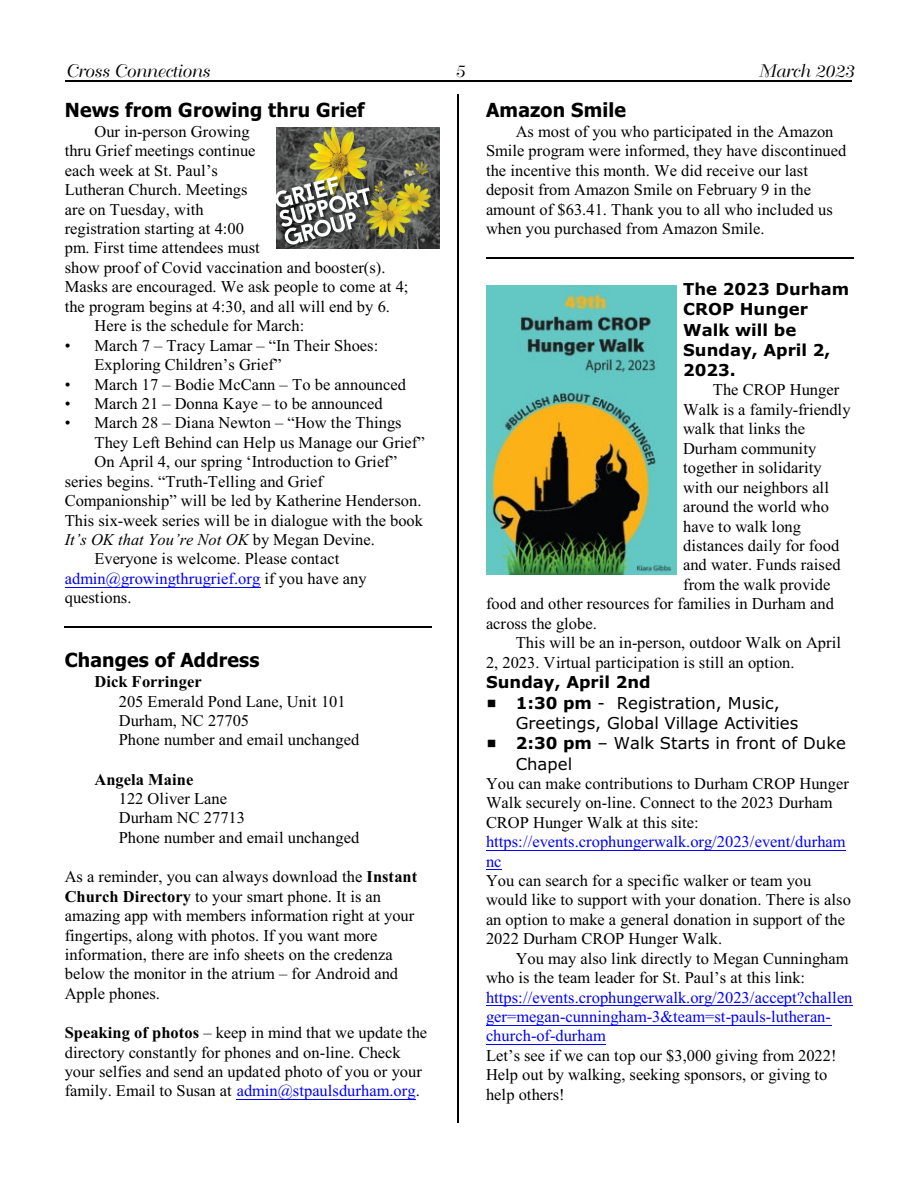
<style>
.page{position:relative;width:918px;height:1188px;background:#fff}
.page>*{position:absolute;margin:0;border:0;box-sizing:border-box;transform-origin:0 0}
.t1{font:700 19.5px "Tahoma";letter-spacing:.01em;color:#000}
.t2{font:18px "Duchess";color:#000}
.t3{font:16.5px/19.5px "Times New Roman";color:#000}
.t4{font:16.5px/19.5px "Times New Roman";color:#00f}
.t5{font:16.5px/20.4px "Verdana";color:#000}
.t6{font:700 16.5px/20.4px "Verdana";color:#000}
.t7{font:italic 16.5px "Times New Roman";color:#000}
.t8{font:700 16.5px "Times New Roman";color:#000}
.s1{font-style:normal}
.s2{color:#000}
.s3{font-weight:700}
.s4{color:#00f}
</style>
<div class="page">
<hr style="left:66px;top:81px;width:786px;height:1px;background:#000">
<hr style="left:458px;top:94px;width:1px;height:1029px;background:#000">
<img style="left:277px;top:127px;width:162px;height:122px">
<img style="left:487px;top:286px;width:189px;height:289px">
<hr style="left:65px;top:587px;width:195px;height:1px;background:#00f">
<hr style="left:237px;top:1099px;width:179px;height:1px;background:#00f">
<hr style="left:486px;top:850px;width:360px;height:1px;background:#00f">
<svg style="left:486px;top:869px;width:16px;height:1px"></svg>
<hr style="left:486px;top:1005px;width:367px;height:1px;background:#00f">
<hr style="left:486px;top:1025px;width:345px;height:1px;background:#00f">
<hr style="left:486px;top:1044px;width:120px;height:1px;background:#00f">
<hr style="left:65px;top:627px;width:367px;height:1px;background:#000">
<hr style="left:486px;top:257px;width:367px;height:2px;background:#000">
<p class="t2" style="left:65px;top:64px;width:145px">Cross Connections</p>
<p class="t2" style="left:454px;top:64px;width:11px">5</p>
<p class="t2" style="left:758px;top:64px;width:97px">March 2023</p>
<p class="t1" style="left:65px;top:102px;width:301px">News from Growing thru Grief</p>
<p class="t3" style="left:94px;top:123px;width:157px">Our in-person Growing</p>
<p class="t3" style="left:65px;top:143px;width:192px">thru Grief meetings continue</p>
<p class="t3" style="left:65px;top:162px;width:155px">each week at St. Paul’s</p>
<p class="t3" style="left:65px;top:181px;width:184px">Lutheran Church. Meetings</p>
<p class="t3" style="left:65px;top:201px;width:140px">are on Tuesday, with</p>
<p class="t3" style="left:65px;top:220px;width:181px">registration starting at 4:00</p>
<p class="t3" style="left:65px;top:240px;width:197px">pm. First time attendees must</p>
<p class="t3" style="left:65px;top:259px;width:322px">show proof of Covid vaccination and booster(s).</p>
<p class="t3" style="left:65px;top:279px;width:345px">Masks are encouraged. We ask people to come at 4;</p>
<p class="t3" style="left:65px;top:298px;width:327px">the program begins at 4:30, and all will end by 6.</p>
<p class="t3" style="left:94px;top:318px;width:211px">Here is the schedule for March:</p>
<p class="t3" style="left:94px;top:337px;width:285px;text-indent:-30px">• March 7 – Tracy Lamar – “In Their Shoes:<br>Exploring Children’s Grief”</p>
<p class="t3" style="left:65px;top:376px;width:343px">• March 17 – Bodie McCann – To be announced</p>
<p class="t3" style="left:65px;top:395px;width:319px">• March 21 – Donna Kaye – to be announced</p>
<p class="t3" style="left:65px;top:415px;width:338px">• March 28 – Diana Newton – “How the Things</p>
<p class="t3" style="left:94px;top:434px;width:332px">They Left Behind can Help us Manage our Grief”</p>
<p class="t3" style="left:94px;top:454px;width:304px">On April 4, our spring ‘Introduction to Grief”</p>
<p class="t3" style="left:65px;top:473px;width:260px">series begins. “Truth-Telling and Grief</p>
<p class="t3" style="left:65px;top:492px;width:358px">Companionship” will be led by Katherine Henderson.</p>
<p class="t3" style="left:65px;top:512px;width:360px">This six-week series will be in dialogue with the book</p>
<p class="t7" style="left:65px;top:534px;width:312px">It’s OK that You’re Not OK <span class="s1">by Megan Devine.</span></p>
<p class="t3" style="left:94px;top:551px;width:246px">Everyone is welcome. Please contact</p>
<p class="t4" style="left:65px;top:570px;width:303px">admin@growingthrugrief.org <span class="s2">if you have any</span></p>
<p class="t3" style="left:65px;top:590px;width:68px">questions.</p>
<p class="t1" style="left:486px;top:102px;width:141px">Amazon Smile</p>
<p class="t3" style="left:486px;top:123px;width:362px;text-indent:30px">As most of you who participated in the Amazon Smile program were informed, they have discontinued the incentive this month. We did receive our last deposit from Amazon Smile on February 9 in the amount of $63.41. Thank you to all who included us when you purchased from Amazon Smile.</p>
<p class="t6" style="left:683px;top:280px;width:168px">The 2023 Durham<br>CROP Hunger<br>Walk will be<br>Sunday, April 2,<br>2023.</p>
<p class="t3" style="left:713px;top:382px;width:128px">The CROP Hunger</p>
<p class="t3" style="left:683px;top:401px;width:169px">Walk is a family-friendly</p>
<p class="t3" style="left:683px;top:421px;width:123px">walk that links the</p>
<p class="t3" style="left:683px;top:440px;width:135px">Durham community</p>
<p class="t3" style="left:683px;top:460px;width:140px">together in solidarity</p>
<p class="t3" style="left:683px;top:479px;width:147px">with our neighbors all</p>
<p class="t3" style="left:683px;top:498px;width:147px">around the world who</p>
<p class="t3" style="left:683px;top:518px;width:119px">have to walk long</p>
<p class="t3" style="left:683px;top:537px;width:158px">distances daily for food</p>
<p class="t3" style="left:683px;top:557px;width:159px">and water. Funds raised</p>
<p class="t3" style="left:683px;top:576px;width:149px">from the walk provide</p>
<p class="t3" style="left:486px;top:596px;width:349px">food and other resources for families in Durham and</p>
<p class="t3" style="left:486px;top:615px;width:112px">across the globe.</p>
<p class="t3" style="left:516px;top:634px;width:327px">This will be an in-person, outdoor Walk on April</p>
<p class="t3" style="left:486px;top:654px;width:310px">2, 2023. Virtual participation is still an option.</p>
<p class="t5" style="left:516px;top:674px;width:332px;text-indent:-30px"><span class="s3">Sunday, April 2nd<br>1:30 pm</span> - Registration, Music,<br>Greetings, Global Village Activities<br><span class="s3">2:30 pm</span> – Walk Starts in front of Duke<br>Chapel</p>
<p class="t3" style="left:486px;top:775px;width:364px">You can make contributions to Durham CROP Hunger<br>Walk securely on-line. Connect to the 2023 Durham<br>CROP Hunger Walk at this site:</p>
<p class="t4" style="left:486px;top:833px;width:361px">https://events.crophungerwalk.org/2023/event/durham nc</p>
<p class="t3" style="left:486px;top:872px;width:366px">You can search for a specific walker or team you would like to support with your donation. There is also an option to make a general donation in support of the 2022 Durham CROP Hunger Walk.</p>
<p class="t3" style="left:486px;top:950px;width:364px;text-indent:30px">You may also link directly to Megan Cunningham who is the team leader for St. Paul’s at this link:</p>
<p class="t4" style="left:486px;top:989px;width:368px">https://events.crophungerwalk.org/2023/accept?challen ger=megan-cunningham-3&amp;team=st-pauls-lutheran&shy;church-of-durham</p>
<p class="t3" style="left:486px;top:1047px;width:352px">Let’s see if we can top our $3,000 giving from 2022!<br>Help out by walking, seeking sponsors, or giving to help others!</p>
<p class="t1" style="left:65px;top:653px;width:196px">Changes of Address</p>
<p class="t8" style="left:94px;top:676px;width:109px">Dick Forringer</p>
<p class="t3" style="left:119px;top:693px;width:242px">205 Emerald Pond Lane, Unit 101<br>Durham, NC 27705<br>Phone number and email unchanged</p>
<p class="t8" style="left:94px;top:773px;width:100px">Angela Maine</p>
<p class="t3" style="left:119px;top:790px;width:242px">122 Oliver Lane<br>Durham NC 27713<br>Phone number and email unchanged</p>
<p class="t3" style="left:65px;top:868px;width:354px">As a reminder, you can always download the <span class="s3">Instant Church Directory</span> to your smart phone. It is an amazing app with members information right at your fingertips, along with photos. If you want more information, there are info sheets on the credenza below the monitor in the atrium – for Android and Apple phones.</p>
<p class="t3" style="left:65px;top:1024px;width:364px"><span class="s3">Speaking of photos</span> – keep in mind that we update the directory constantly for phones and on-line. Check your selfies and send an updated photo of you or your family. Email to Susan at <span class="s4">admin@stpaulsdurham.org</span>.</p>
</div>
